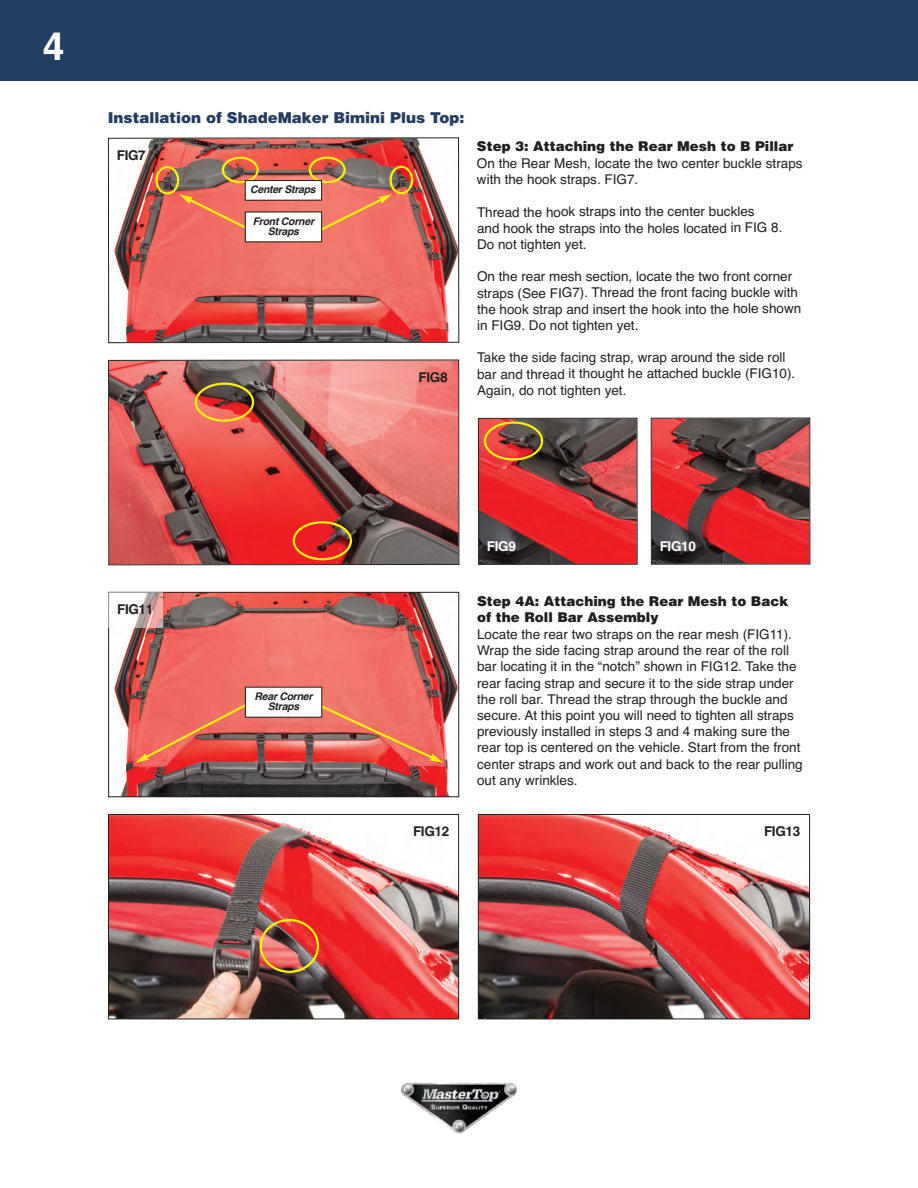
<style>
.page{position:relative;width:918px;height:1188px;background:#fff}
.page>*{position:absolute;margin:0;border:0;box-sizing:border-box;transform-origin:0 0}
.t1{font:700 39px "Helvetica";color:#fff}
.t2{font:900 15px "Helvetica";color:#233e61}
.t3{font:13.5px/16.2px "Helvetica";color:#231f20}
.t4{font:900 13.5px/16.5px "Helvetica";color:#231f20}
.t5{font:700 condensed 13.5px "Helvetica";letter-spacing:-.025em;color:#231f20}
.t6{font:700 condensed 13.5px "Helvetica";letter-spacing:-.025em;color:#fff}
.t7{font:italic 700 10.5px/10.5px "Helvetica";letter-spacing:-.025em;color:#231f20;text-align:center}
</style>
<div class="page">
<img style="left:401px;top:1083px;width:116px;height:51px">
<div style="left:0;top:0;width:918px;height:81px;background:#233e61"></div>
<img style="left:114px;top:139px;width:343px;height:202px">
<div style="left:108px;top:137px;width:351px;height:206px;border:1px solid #231f20"></div>
<img style="left:110px;top:362px;width:347px;height:201px">
<div style="left:108px;top:360px;width:351px;height:205px;border:1px solid #231f20"></div>
<svg style="left:195px;top:383px;width:59px;height:39px;background:#ad5d39"></svg>
<svg style="left:293px;top:521px;width:59px;height:39px;background:#c74020"></svg>
<img style="left:480px;top:420px;width:156px;height:143px">
<div style="left:478px;top:418px;width:160px;height:147px;border:1px solid #231f20"></div>
<img style="left:653px;top:420px;width:155px;height:143px">
<div style="left:651px;top:418px;width:159px;height:147px;border:1px solid #231f20"></div>
<div style="left:246px;top:181px;width:75px;height:19px;background:#fff"></div>
<div style="left:245px;top:180px;width:77px;height:21px;border:1px solid #231f20"></div>
<img style="left:155px;top:157px;width:104px;height:79px">
<img style="left:309px;top:157px;width:104px;height:79px">
<div style="left:246px;top:212px;width:75px;height:30px;background:#fff"></div>
<svg style="left:484px;top:421px;width:59px;height:40px;background:#a85a37"></svg>
<img style="left:114px;top:594px;width:343px;height:201px">
<div style="left:108px;top:592px;width:351px;height:205px;border:1px solid #231f20"></div>
<img style="left:110px;top:816px;width:347px;height:201px">
<div style="left:108px;top:814px;width:351px;height:205px;border:1px solid #231f20"></div>
<img style="left:480px;top:816px;width:328px;height:201px">
<div style="left:478px;top:814px;width:332px;height:205px;border:1px solid #231f20"></div>
<svg style="left:135px;top:698px;width:122px;height:65px;background:#e46252"></svg>
<svg style="left:306px;top:698px;width:137px;height:65px;background:#e26b5b"></svg>
<div style="left:246px;top:688px;width:75px;height:29px;background:#fff"></div>
<div style="left:108px;top:592px;width:55px;height:36px;background:#fff;opacity:.5"></div>
<img style="left:260px;top:919px;width:59px;height:54px">
<h1 class="t1" style="left:43px;top:23px;width:23px">4</h1>
<p class="t2" style="left:108px;top:108px;width:358px">Installation of ShadeMaker Bimini Plus Top:</p>
<p class="t5" style="left:117px;top:150px;width:31px">FIG7</p>
<p class="t7" style="left:250px;top:184px;width:67px">Center Straps</p>
<p class="t7" style="left:253px;top:216px;width:63px">Front Corner<br>Straps</p>
<p class="t5" style="left:419px;top:372px;width:31px">FIG8</p>
<p class="t4" style="left:477px;top:137px;width:318px">Step 3: Attaching the Rear Mesh to B Pillar</p>
<p class="t3" style="left:477px;top:155px;width:327px">On the Rear Mesh, locate the two center buckle straps with the hook straps. FIG7.</p>
<p class="t3" style="left:477px;top:204px;width:307px">Thread the hook straps into the center buckles<br>and hook the straps into the holes located in FIG 8.<br>Do not tighten yet.</p>
<p class="t3" style="left:477px;top:268px;width:326px">On the rear mesh section, locate the two front corner straps (See FIG7). Thread the front facing buckle with the hook strap and insert the hook into the hole shown in FIG9. Do not tighten yet.</p>
<p class="t3" style="left:477px;top:349px;width:320px">Take the side facing strap, wrap around the side roll bar and thread it thought he attached buckle (FIG10).<br>Again, do not tighten yet.</p>
<p class="t5" style="left:117px;top:604px;width:38px">FIG11</p>
<p class="t7" style="left:255px;top:691px;width:60px">Rear Corner<br>Straps</p>
<p class="t6" style="left:487px;top:542px;width:30px">FIG9</p>
<p class="t6" style="left:660px;top:542px;width:38px">FIG10</p>
<p class="t4" style="left:477px;top:592px;width:313px">Step 4A: Attaching the Rear Mesh to Back of the Roll Bar Assembly</p>
<p class="t3" style="left:477px;top:626px;width:327px">Locate the rear two straps on the rear mesh (FIG11).<br>Wrap the side facing strap around the rear of the roll bar locating it in the “notch” shown in FIG12. Take the rear facing strap and secure it to the side strap under the roll bar. Thread the strap through the buckle and secure. At this point you will need to tighten all straps previously installed in steps 3 and 4 making sure the rear top is centered on the vehicle. Start from the front center straps and work out and back to the rear pulling out any wrinkles.</p>
<p class="t5" style="left:413px;top:826px;width:38px">FIG12</p>
<p class="t5" style="left:764px;top:826px;width:38px">FIG13</p>
</div>
